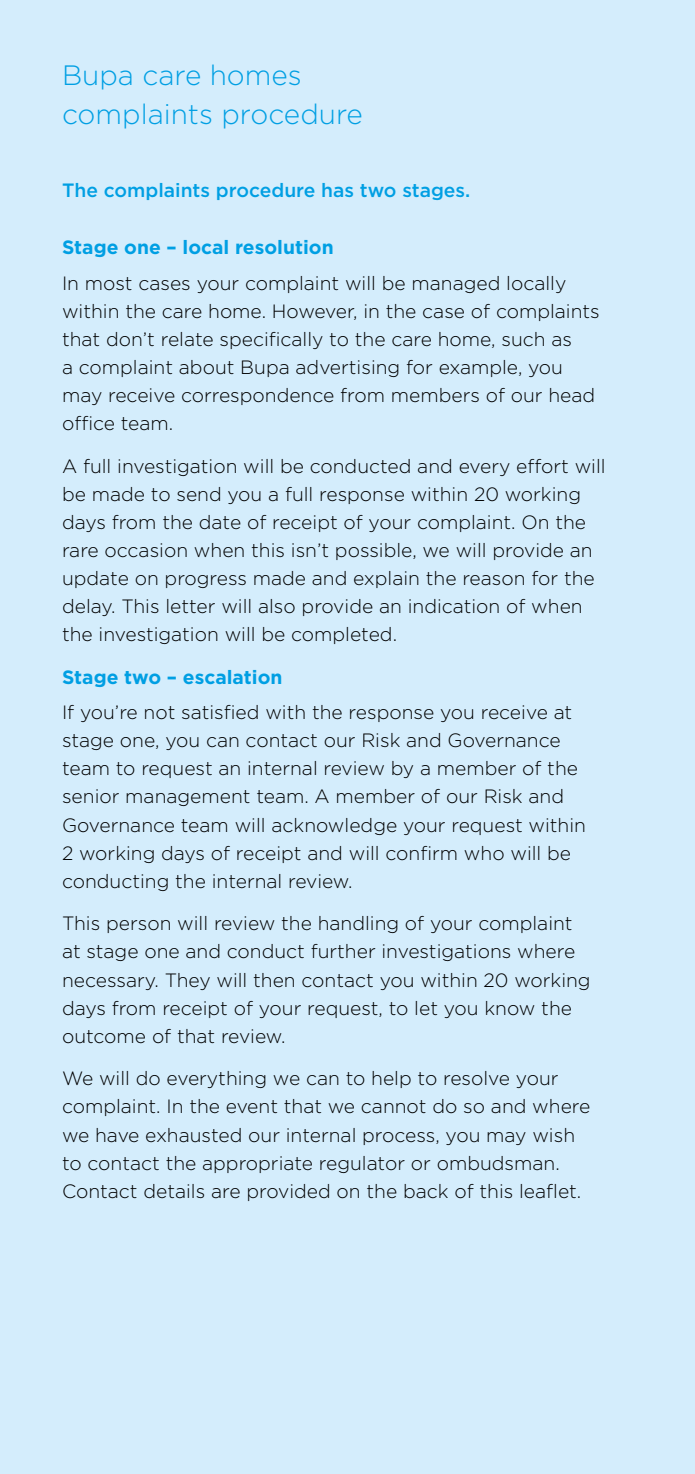
<style>
.page{position:relative;width:695px;height:1474px;background:#fff}
.page>*{position:absolute;margin:0;border:0;box-sizing:border-box;transform-origin:0 0}
.t1{font:300 28px/38.5px "Gotham";color:#009fe3}
.t2{font:300 19.25px/28px "Gotham";color:#000}
.t3{font:500 19.25px "Gotham";color:#009fe3}
.s1{font-weight:700;color:#009fe3}
</style>
<div class="page">
<div style="left:0;top:0;width:694px;height:1473px;background:#d4edfc"></div>
<p class="t1" style="left:62px;top:56px;width:302px">Bupa care homes complaints procedure</p>
<p class="t3" style="left:62px;top:179px;width:410px">The complaints procedure has two stages.</p>
<p class="t2" style="left:62px;top:230px;width:505px;line-height:35.5px"><span class="s1">Stage one – local resolution<br></span>In most cases your complaint will be managed locally</p>
<p class="t2" style="left:62px;top:297px;width:539px">within the care home. However, in the case of complaints that don’t relate specifcally to the care home, such as<br>a complaint about Bupa advertising for example, you may receive correspondence from members of our head offce team.</p>
<p class="t2" style="left:62px;top:452px;width:545px">A full investigation will be conducted and every effort will be made to send you a full response within 20 working days from the date of receipt of your complaint. On the rare occasion when this isn’t possible, we will provide an update on progress made and explain the reason for the delay. This letter will also provide an indication of when the investigation will be completed.</p>
<p class="t2" style="left:62px;top:659px;width:511px;line-height:35.5px"><span class="s1">Stage two – escalation<br></span>If you’re not satisfed with the response you receive at</p>
<p class="t2" style="left:62px;top:726px;width:525px">stage one, you can contact our Risk and Governance team to request an internal review by a member of the senior management team. A member of our Risk and Governance team will acknowledge your request within 2 working days of receipt and will confrm who will be conducting the internal review.</p>
<p class="t2" style="left:62px;top:909px;width:530px">This person will review the handling of your complaint at stage one and conduct further investigations where necessary. They will then contact you within 20 working days from receipt of your request, to let you know the outcome of that review.</p>
<p class="t2" style="left:62px;top:1064px;width:529px">We will do everything we can to help to resolve your complaint. In the event that we cannot do so and where we have exhausted our internal process, you may wish to contact the appropriate regulator or ombudsman.<br>Contact details are provided on the back of this leafet.</p>
</div>
